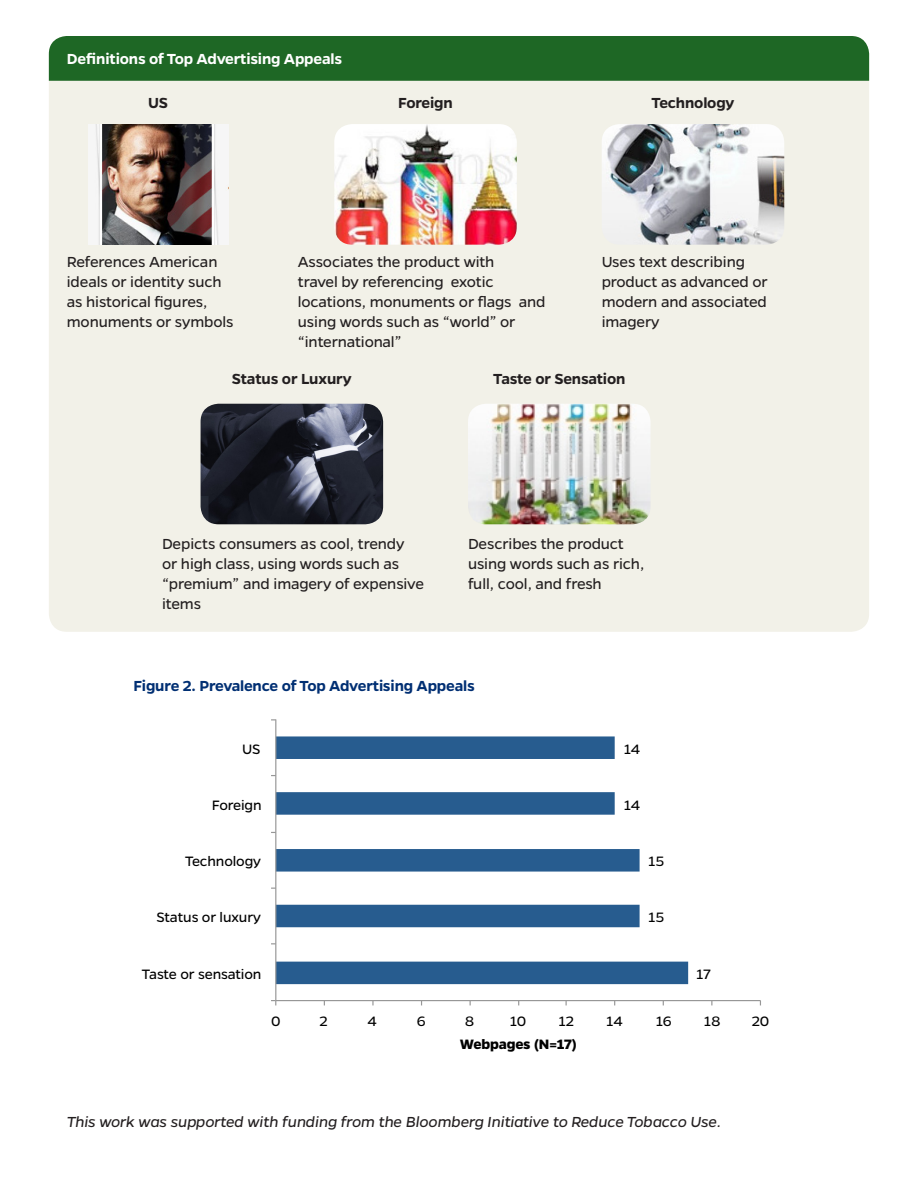
<style>
.page{position:relative;width:918px;height:1188px;background:#fff}
.page>*{position:absolute;margin:0;border:0;box-sizing:border-box;transform-origin:0 0}
.t1{font:16.5px/19.8px "Gentona";letter-spacing:-.01em;color:#231f20}
.t2{font:italic 16.5px "Gentona";letter-spacing:-.01em;color:#231f20}
.t3{font:600 16.5px "Gentona";letter-spacing:-.01em;color:#231f20}
.t4{font:600 16.5px "Gentona";letter-spacing:-.01em;color:#002f73}
.t5{font:600 16.5px "Gentona";letter-spacing:-.01em;color:#fff}
.t6{font:15.45px "Gentona";letter-spacing:-.01em;color:#000}
.t7{font:700 15.45px "Gentona";letter-spacing:-.015em;color:#000}
</style>
<div class="page">
<div style="left:49px;top:36px;width:820px;height:596px;background:#f2f1e8;border-radius:18px"></div>
<div style="left:49px;top:36px;width:820px;height:45px;background:#1e6725"></div>
<img style="left:468px;top:404px;width:182px;height:120px">
<img style="left:201px;top:404px;width:182px;height:120px">
<img style="left:602px;top:124px;width:182px;height:121px">
<img style="left:334px;top:124px;width:183px;height:121px">
<img style="left:88px;top:124px;width:140px;height:121px">
<svg style="left:276px;top:736px;width:412px;height:248px"></svg>
<hr style="left:276px;top:1000px;width:485px;height:1px;background:#979797">
<hr style="left:275px;top:719px;width:1px;height:282px;background:#979797">
<svg style="left:271px;top:1000px;width:5px;height:5px"></svg>
<p class="t5" style="left:67px;top:49px;width:277px">Definitions of Top Advertising Appeals</p>
<p class="t3" style="left:148px;top:93px;width:21px">US</p>
<p class="t3" style="left:398px;top:93px;width:56px">Foreign</p>
<p class="t3" style="left:651px;top:93px;width:85px">Technology</p>
<p class="t1" style="left:67px;top:252px;width:168px">References American ideals or identity such as historical figures, monuments or symbols</p>
<p class="t1" style="left:298px;top:252px;width:249px">Associates the product with<br>travel by referencing exotic locations, monuments or flags and using words such as “world” or “international”</p>
<p class="t1" style="left:602px;top:252px;width:168px">Uses text describing product as advanced or modern and associated imagery</p>
<p class="t3" style="left:232px;top:369px;width:121px">Status or Luxury</p>
<p class="t3" style="left:493px;top:369px;width:134px">Taste or Sensation</p>
<p class="t1" style="left:162px;top:534px;width:264px">Depicts consumers as cool, trendy<br>or high class, using words such as “premium” and imagery of expensive items</p>
<p class="t1" style="left:468px;top:534px;width:178px">Describes the product using words such as rich, full, cool, and fresh</p>
<p class="t4" style="left:134px;top:676px;width:343px">Figure 2. Prevalence of Top Advertising Appeals</p>
<p class="t6" style="left:242px;top:740px;width:20px">US</p>
<p class="t6" style="left:624px;top:740px;width:18px">14</p>
<p class="t6" style="left:212px;top:796px;width:51px">Foreign</p>
<p class="t6" style="left:624px;top:796px;width:18px">14</p>
<p class="t6" style="left:185px;top:853px;width:77px">Technology</p>
<p class="t6" style="left:648px;top:853px;width:17px">15</p>
<p class="t6" style="left:157px;top:909px;width:106px">Status or luxury</p>
<p class="t6" style="left:648px;top:909px;width:17px">15</p>
<p class="t6" style="left:142px;top:965px;width:121px">Taste or sensation</p>
<p class="t6" style="left:696px;top:965px;width:16px">17</p>
<p class="t6" style="left:271px;top:1012px;width:11px">0</p>
<p class="t6" style="left:320px;top:1012px;width:10px">2</p>
<p class="t6" style="left:367px;top:1012px;width:11px">4</p>
<p class="t6" style="left:417px;top:1012px;width:10px">6</p>
<p class="t6" style="left:465px;top:1012px;width:10px">8</p>
<p class="t6" style="left:510px;top:1012px;width:18px">10</p>
<p class="t6" style="left:558px;top:1012px;width:17px">12</p>
<p class="t6" style="left:606px;top:1012px;width:18px">14</p>
<p class="t6" style="left:656px;top:1012px;width:17px">16</p>
<p class="t6" style="left:704px;top:1012px;width:18px">18</p>
<p class="t6" style="left:752px;top:1012px;width:19px">20</p>
<p class="t7" style="left:460px;top:1035px;width:119px">Webpages (N=17)</p>
<p class="t2" style="left:67px;top:1112px;width:656px">This work was supported with funding from the Bloomberg Initiative to Reduce Tobacco Use.</p>
</div>
